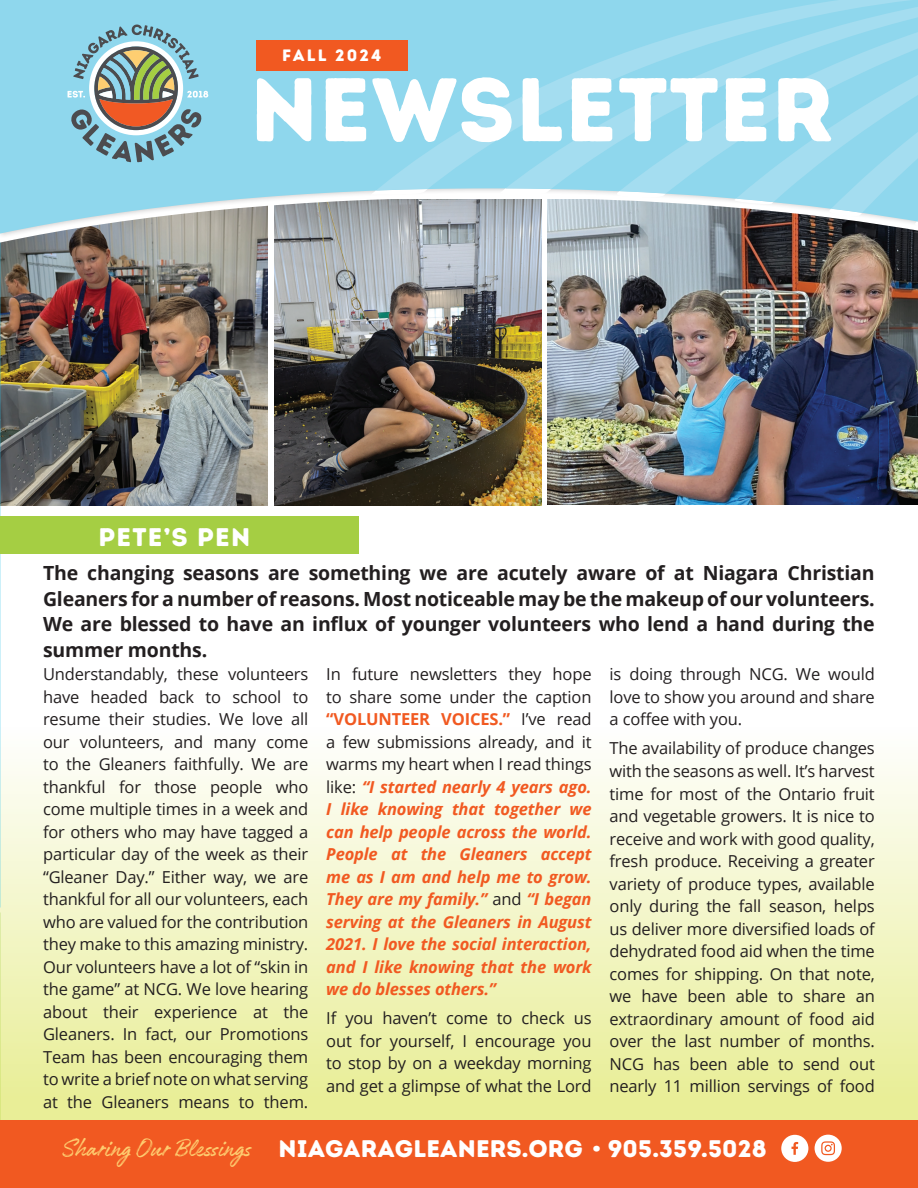
<style>
.page{position:relative;width:918px;height:1188px;background:#fff}
.page>*{position:absolute;margin:0;border:0;box-sizing:border-box;transform-origin:0 0}
.t1{font:90px "Intro Rust Base";letter-spacing:.01em;color:#fff}
.t2{font:28.5px "Authenia";color:#fecd70}
.t3{font:25.5px "Intro Rust Base";letter-spacing:.05em;color:#fff}
.t4{font:24px "Intro Rust Base";letter-spacing:.005em;color:#fff}
.t5{font:700 19.5px/25.5px "Open Sans";letter-spacing:-.01em;color:#231f20;text-align:justify}
.t6{font:16.5px/22.5px "Open Sans";letter-spacing:-.01em;color:#231f20;text-align:justify}
.t7{font:italic 700 16.5px/22.5px "Open Sans";letter-spacing:-.01em;color:#f15921;text-align:justify}
.t8{font:16.5px "Intro Rust Base";letter-spacing:.13em;color:#fff}
.s1{font-weight:400;font-style:normal;color:#231f20}
.s2{font-style:normal}
</style>
<div class="page">
<img style="left:0;top:243px;width:918px;height:877px">
<svg style="left:0;top:238px;width:918px;height:5px;background:#86898b"></svg>
<svg style="left:0;top:0;width:918px;height:234px;background:#9acddd"></svg>
<svg style="left:371px;top:189px;width:57px;height:6px"></svg>
<svg style="left:376px;top:0;width:542px;height:191px;background:#93d8ed"></svg>
<svg style="left:498px;top:188px;width:53px;height:7px"></svg>
<svg style="left:505px;top:4px;width:413px;height:185px;background:#95d8ed"></svg>
<svg style="left:613px;top:191px;width:53px;height:7px"></svg>
<svg style="left:619px;top:28px;width:299px;height:166px;background:#98d9ee"></svg>
<svg style="left:733px;top:68px;width:185px;height:161px;background:#96cfe1"></svg>
<svg style="left:67px;top:25px;width:141px;height:137px;background:#91afb1"></svg>
<div style="left:0;top:1120px;width:918px;height:68px;background:#f15921"></div>
<div style="left:781px;top:1135px;width:27px;height:27px;background:#fff;border-radius:50%"></div>
<svg style="left:792px;top:1142px;width:6px;height:13px"></svg>
<div style="left:815px;top:1135px;width:27px;height:27px;background:#fff;border-radius:50%"></div>
<svg style="left:821px;top:1141px;width:14px;height:14px"></svg>
<div style="left:256px;top:40px;width:152px;height:31px;background:#f15921"></div>
<div style="left:0;top:516px;width:359px;height:38px;background:#a5ce43"></div>
<p class="t8" style="left:282px;top:45px;width:101px">FALL 2024</p>
<h1 class="t1" style="left:250px;top:52px;width:585px">NEWSLETTER</h1>
<h3 class="t3" style="left:99px;top:521px;width:153px">PETE’S PEN</h3>
<p class="t5" style="left:43px;top:560px;width:833px">The changing seasons are something we are acutely aware of at Niagara Christian Gleaners for a number of reasons. Most noticeable may be the makeup of our volunteers.<br>We are blessed to have an influx of younger volunteers who lend a hand during the summer months.</p>
<p class="t6" style="left:43px;top:662px;width:267px">Understandably, these volunteers have headed back to school to resume their studies. We love all our volunteers, and many come to the Gleaners faithfully. We are thankful for those people who come multiple times in a week and for others who may have tagged a particular day of the week as their “Gleaner Day.” Either way, we are thankful for all our volunteers, each who are valued for the contribution they make to this amazing ministry.<br>Our volunteers have a lot of “skin in the game” at NCG. We love hearing about their experience at the Gleaners. In fact, our Promotions Team has been encouraging them to write a brief note on what serving at the Gleaners means to them.</p>
<p class="t7" style="left:326px;top:662px;width:267px"><span class="s1">In future newsletters they hope to share some under the caption </span><span class="s2">“VOLUNTEER VOICES.”</span> <span class="s1">I’ve read a few submissions already, and it warms my heart when I read things like:</span> “I started nearly 4 years ago.<br>I like knowing that together we can help people across the world.<br>People at the Gleaners accept me as I am and help me to grow.<br>They are my family.” <span class="s1">and</span> “I began serving at the Gleaners in August 2021. I love the social interaction, and I like knowing that the work we do blesses others.”</p>
<p class="t6" style="left:610px;top:663px;width:267px">is doing through NCG. We would love to show you around and share a coffee with you.</p>
<p class="t6" style="left:610px;top:737px;width:267px">The availability of produce changes with the seasons as well. It’s harvest time for most of the Ontario fruit and vegetable growers. It is nice to receive and work with good quality, fresh produce. Receiving a greater variety of produce types, available only during the fall season, helps us deliver more diversified loads of dehydrated food aid when the time comes for shipping. On that note, we have been able to share an extraordinary amount of food aid over the last number of months.<br>NCG has been able to send out nearly 11 million servings of food</p>
<p class="t6" style="left:326px;top:1007px;width:267px">If you haven’t come to check us out for yourself, I encourage you to stop by on a weekday morning and get a glimpse of what the Lord</p>
<h2 class="t2" style="left:62px;top:1133px;width:190px">Sharing Our Blessings</h2>
<h3 class="t4" style="left:279px;top:1133px;width:490px">NIAGARAGLEANERS.ORG • 905.359.5028</h3>
</div>
